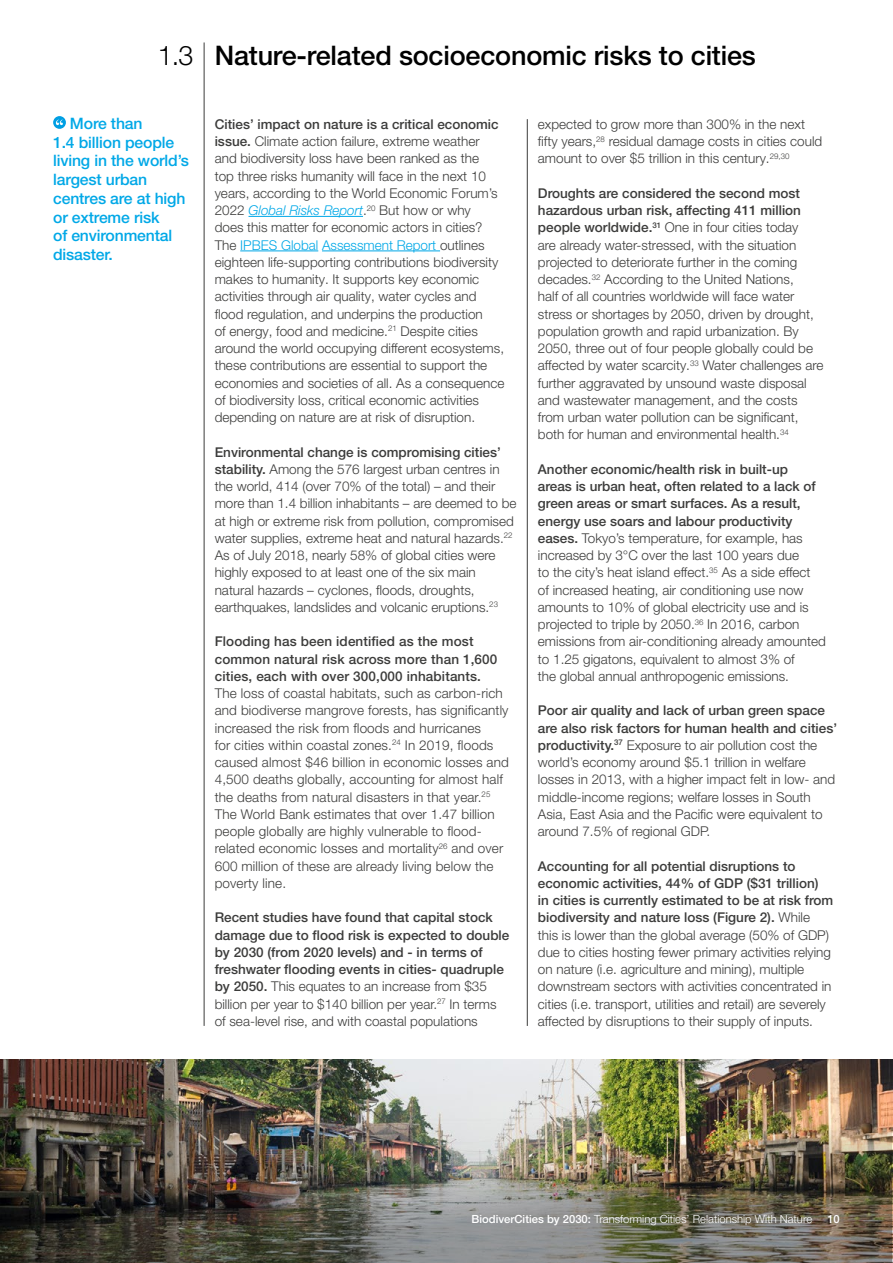
<style>
.page{position:relative;width:893px;height:1263px;background:#fff}
.page>*{position:absolute;margin:0;border:0;box-sizing:border-box;transform-origin:0 0}
.t1{font:500 27px "Helvetica Neue LT Pro";letter-spacing:-.005em;color:#000}
.t2{font:500 15.75px/18.8px "Helvetica Neue LT Pro";letter-spacing:-.01em;color:#00a8e7}
.t3{font:300 13.5px/17.2px "Helvetica Neue LT Pro";color:#3c3c3b}
.t4{font:500 13.5px/17.2px "Helvetica Neue LT Pro";color:#3c3c3b}
.t5{font:300 11.25px "Helvetica Neue LT Pro";color:#fff}
.t6{font:500 11.25px "Helvetica Neue LT Pro";color:#fff}
.s1{font-weight:300}
.s2{font-weight:500}
.s3{font-style:italic;color:#00a8e7}
.s4{color:#00a8e7}
</style>
<div class="page">
<hr style="left:204px;top:42px;width:1px;height:984px;background:#3c3c3b">
<svg style="left:53px;top:116px;width:13px;height:13px"></svg>
<svg style="left:56px;top:119px;width:7px;height:6px"></svg>
<hr style="left:249px;top:216px;width:114px;height:1px;background:#00a8e7">
<hr style="left:240px;top:251px;width:78px;height:1px;background:#00a8e7">
<hr style="left:322px;top:251px;width:118px;height:1px;background:#00a8e7">
<hr style="left:527px;top:119px;width:1px;height:907px;background:#3c3c3b">
<img style="left:0;top:1059px;width:891px;height:204px">
<h1 class="t1" style="left:158px;top:39px;width:600px"><span class="s1">1.3</span> Nature-related socioeconomic risks to cities</h1>
<p class="t2" style="left:53px;top:114px;width:137px;text-indent:17px">More than<br>1.4 billion people living in the world’s largest urban centres are at high or extreme risk<br>of environmental disaster.</p>
<p class="t3" style="left:215px;top:115px;width:291px"><span class="s2">Cities’ impact on nature is a critical economic issue.</span> Climate action failure, extreme weather and biodiversity loss have been ranked as the<br>top three risks humanity will face in the next 10 years, according to the World Economic Forum’s 2022 <span class="s3">Global Risks Report</span>.<sup>20</sup> But how or why<br>does this matter for economic actors in cities?<br>The <span class="s4">IPBES Global Assessment Report</span> outlines eighteen life-supporting contributions biodiversity makes to humanity. It supports key economic activities through air quality, water cycles and flood regulation, and underpins the production<br>of energy, food and medicine.<sup>21</sup> Despite cities around the world occupying different ecosystems, these contributions are essential to support the economies and societies of all. As a consequence of biodiversity loss, critical economic activities depending on nature are at risk of disruption.</p>
<p class="t3" style="left:215px;top:443px;width:303px"><span class="s2">Environmental change is compromising cities’ stability.</span> Among the 576 largest urban centres in the world, 414 (over 70% of the total) – and their more than 1.4 billion inhabitants – are deemed to be at high or extreme risk from pollution, compromised water supplies, extreme heat and natural hazards.<sup>22<br></sup>As of July 2018, nearly 58% of global cities were highly exposed to at least one of the six main natural hazards – cyclones, floods, droughts, earthquakes, landslides and volcanic eruptions.<sup>23</sup></p>
<p class="t4" style="left:215px;top:633px;width:284px">Flooding has been identified as the most common natural risk across more than 1,600 cities, each with over 300,000 inhabitants.</p>
<p class="t3" style="left:215px;top:684px;width:296px">The loss of coastal habitats, such as carbon-rich and biodiverse mangrove forests, has significantly increased the risk from floods and hurricanes<br>for cities within coastal zones.<sup>24</sup> In 2019, floods caused almost $46 billion in economic losses and 4,500 deaths globally, accounting for almost half the deaths from natural disasters in that year.<sup>25<br></sup>The World Bank estimates that over 1.47 billion people globally are highly vulnerable to flood&shy;related economic losses and mortality<sup>26</sup> and over 600 million of these are already living below the poverty line.</p>
<p class="t4" style="left:215px;top:909px;width:296px">Recent studies have found that capital stock damage due to flood risk is expected to double by 2030 (from 2020 levels) and - in terms of freshwater flooding events in cities- quadruple by 2050. <span class="s1">This equates to an increase from $35 billion per year to $140 billion per year.</span><sup>27</sup> <span class="s1">In terms of sea-level rise, and with coastal populations</span></p>
<p class="t3" style="left:538px;top:115px;width:286px">expected to grow more than 300% in the next fifty years,<sup>28</sup> residual damage costs in cities could amount to over $5 trillion in this century.<sup>29,30</sup></p>
<p class="t3" style="left:538px;top:184px;width:287px"><span class="s2">Droughts are considered the second most hazardous urban risk, affecting 411 million people worldwide.</span><sup>31</sup> One in four cities today<br>are already water-stressed, with the situation projected to deteriorate further in the coming decades.<sup>32</sup> According to the United Nations,<br>half of all countries worldwide will face water stress or shortages by 2050, driven by drought, population growth and rapid urbanization. By 2050, three out of four people globally could be affected by water scarcity.<sup>33</sup> Water challenges are further aggravated by unsound waste disposal and wastewater management, and the costs from urban water pollution can be significant, both for human and environmental health.<sup>34</sup></p>
<p class="t3" style="left:538px;top:460px;width:289px"><span class="s2">Another economic/health risk in built-up<br>areas is urban heat, often related to a lack of green areas or smart surfaces. As a result, energy use soars and labour productivity eases.</span> Tokyo’s temperature, for example, has increased by 3°C over the last 100 years due<br>to the city’s heat island effect.<sup>35</sup> As a side effect<br>of increased heating, air conditioning use now amounts to 10% of global electricity use and is projected to triple by 2050.<sup>36</sup> In 2016, carbon emissions from air-conditioning already amounted to 1.25 gigatons, equivalent to almost 3% of<br>the global annual anthropogenic emissions.</p>
<p class="t3" style="left:538px;top:702px;width:301px"><span class="s2">Poor air quality and lack of urban green space are also risk factors for human health and cities’ productivity.</span><sup>37</sup> Exposure to air pollution cost the world’s economy around $5.1 trillion in welfare losses in 2013, with a higher impact felt in low- and middle-income regions; welfare losses in South Asia, East Asia and the Pacific were equivalent to around 7.5% of regional GDP.</p>
<p class="t3" style="left:538px;top:857px;width:297px"><span class="s2">Accounting for all potential disruptions to economic activities, 44% of GDP ($31 trillion)<br>in cities is currently estimated to be at risk from biodiversity and nature loss (Figure 2).</span> While this is lower than the global average (50% of GDP) due to cities hosting fewer primary activities relying on nature (i.e. agriculture and mining), multiple downstream sectors with activities concentrated in cities (i.e. transport, utilities and retail) are severely affected by disruptions to their supply of inputs.</p>
<p class="t5" style="left:472px;top:1212px;width:342px"><span class="s2">BiodiverCities by 2030:</span> Transforming Cities’ Relationship With Nature</p>
<p class="t6" style="left:827px;top:1212px;width:14px">10</p>
</div>
